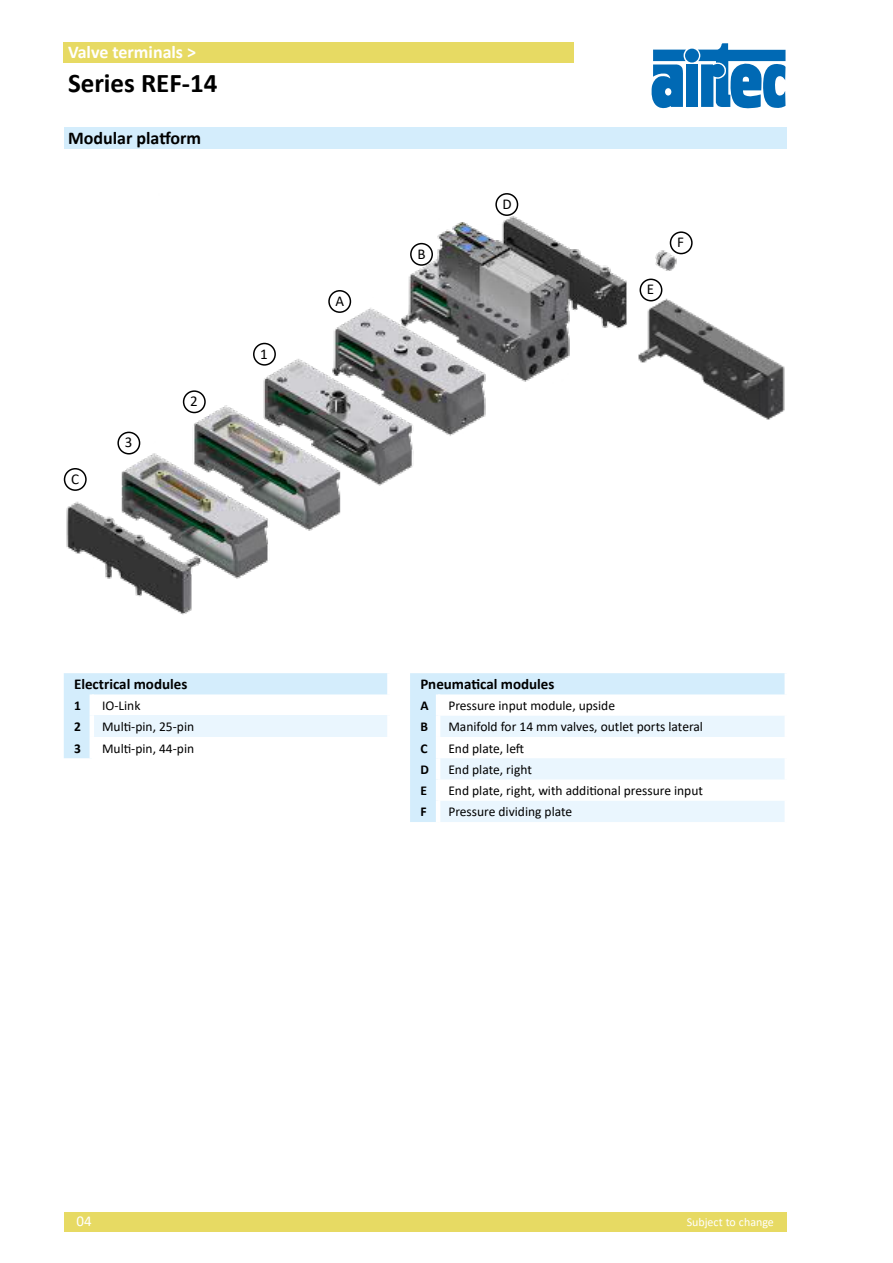
<style>
.page{position:relative;width:893px;height:1263px;background:#fff}
.page>*{position:absolute;margin:0;border:0;box-sizing:border-box;transform-origin:0 0}
.t1{font:700 27px "Calibri";color:#000}
.t2{font:700 18px "Calibri";color:#fff}
.t3{font:700 18px "Calibri";color:#000}
.t4{font:700 15px "Calibri";color:#000}
.t5{font:15px "Calibri";color:#000}
.t6{font:15px "Calibri";color:#fff}
.t7{font:13.5px "Calibri";color:#000}
.t8{font:700 13.5px "Calibri";color:#000}
.t9{font:12px "Calibri";color:#fff}
</style>
<div class="page">
<div style="left:685px;top:49px;width:14px;height:14px;background:#0069b4;border-radius:50%"></div>
<div style="left:686px;top:64px;width:12px;height:43px;background:#0069b4"></div>
<svg style="left:651px;top:50px;width:35px;height:59px"></svg>
<svg style="left:698px;top:43px;width:87px;height:66px"></svg>
<div style="left:64px;top:1212px;width:723px;height:19px;background:#e7da63"></div>
<div style="left:64px;top:43px;width:510px;height:20px;background:#e7da63"></div>
<div style="left:64px;top:128px;width:723px;height:21px;background:#d4edfc"></div>
<svg style="left:64px;top:673px;width:323px;height:85px"></svg>
<div style="left:92px;top:716px;width:297px;height:21px;background:#eaf6fe"></div>
<hr style="left:90px;top:694px;width:4px;height:22px;background:#fff">
<hr style="left:90px;top:716px;width:4px;height:21px;background:#fff">
<hr style="left:90px;top:737px;width:4px;height:21px;background:#fff">
<div style="left:387px;top:716px;width:5px;height:21px;background:#fff"></div>
<svg style="left:410px;top:673px;width:374px;height:149px;fill:#d4edfc"></svg>
<svg style="left:440px;top:716px;width:344px;height:106px"></svg>
<hr style="left:436px;top:694px;width:4px;height:22px;background:#fff">
<hr style="left:436px;top:716px;width:4px;height:21px;background:#fff">
<hr style="left:436px;top:737px;width:4px;height:21px;background:#fff">
<hr style="left:436px;top:758px;width:4px;height:21px;background:#fff">
<hr style="left:436px;top:779px;width:4px;height:22px;background:#fff">
<hr style="left:436px;top:801px;width:4px;height:21px;background:#fff">
<img style="left:64px;top:193px;width:721px;height:422px">
<div style="left:253px;top:343px;width:23px;height:23px;border:2px solid #000;border-radius:50%"></div>
<div style="left:183px;top:390px;width:23px;height:23px;border:2px solid #000;border-radius:50%"></div>
<div style="left:117px;top:432px;width:23px;height:22px;border:2px solid #000;border-radius:50%"></div>
<div style="left:328px;top:290px;width:23px;height:23px;border:2px solid #000;border-radius:50%"></div>
<div style="left:410px;top:243px;width:23px;height:23px;border:2px solid #000;border-radius:50%"></div>
<div style="left:64px;top:468px;width:23px;height:23px;border:2px solid #000;border-radius:50%"></div>
<div style="left:495px;top:193px;width:23px;height:23px;border:2px solid #000;border-radius:50%"></div>
<div style="left:639px;top:279px;width:23px;height:22px;border:2px solid #000;border-radius:50%"></div>
<div style="left:670px;top:231px;width:23px;height:23px;border:2px solid #000;border-radius:50%"></div>
<h2 class="t2" style="left:68px;top:40px;width:130px">Valve terminals &gt;</h2>
<h1 class="t1" style="left:68px;top:64px;width:151px">Series REF-14</h1>
<h2 class="t3" style="left:68px;top:125px;width:135px">Modular platform</h2>
<p class="t5" style="left:71px;top:468px;width:9px">C</p>
<p class="t5" style="left:125px;top:432px;width:9px">3</p>
<p class="t5" style="left:190px;top:391px;width:9px">2</p>
<p class="t5" style="left:260px;top:343px;width:9px">1</p>
<p class="t5" style="left:336px;top:290px;width:10px">A</p>
<p class="t5" style="left:417px;top:243px;width:10px">B</p>
<p class="t5" style="left:503px;top:193px;width:11px">D</p>
<p class="t5" style="left:647px;top:279px;width:9px">E</p>
<p class="t5" style="left:677px;top:232px;width:8px">F</p>
<p class="t4" style="left:74px;top:674px;width:115px">Electrical modules</p>
<p class="t8" style="left:74px;top:696px;width:8px">1</p>
<p class="t7" style="left:102px;top:696px;width:40px">IO-Link</p>
<p class="t8" style="left:74px;top:717px;width:8px">2</p>
<p class="t7" style="left:102px;top:717px;width:94px">Multi-pin, 25-pin</p>
<p class="t8" style="left:74px;top:739px;width:8px">3</p>
<p class="t7" style="left:102px;top:739px;width:94px">Multi-pin, 44-pin</p>
<p class="t4" style="left:420px;top:674px;width:136px">Pneumatical modules</p>
<p class="t8" style="left:420px;top:696px;width:10px">A</p>
<p class="t7" style="left:448px;top:696px;width:168px">Pressure input module, upside</p>
<p class="t8" style="left:420px;top:717px;width:9px">B</p>
<p class="t7" style="left:448px;top:717px;width:256px">Manifold for 14 mm valves, outlet ports lateral</p>
<p class="t8" style="left:420px;top:739px;width:9px">C</p>
<p class="t7" style="left:448px;top:739px;width:77px">End plate, left</p>
<p class="t8" style="left:420px;top:760px;width:10px">D</p>
<p class="t7" style="left:448px;top:760px;width:85px">End plate, right</p>
<p class="t8" style="left:420px;top:781px;width:8px">E</p>
<p class="t7" style="left:448px;top:781px;width:256px">End plate, right, with additional pressure input</p>
<p class="t8" style="left:420px;top:802px;width:8px">F</p>
<p class="t7" style="left:448px;top:803px;width:125px">Pressure dividing plate</p>
<p class="t6" style="left:77px;top:1211px;width:17px">04</p>
<p class="t9" style="left:687px;top:1214px;width:89px">Subject to change</p>
</div>
